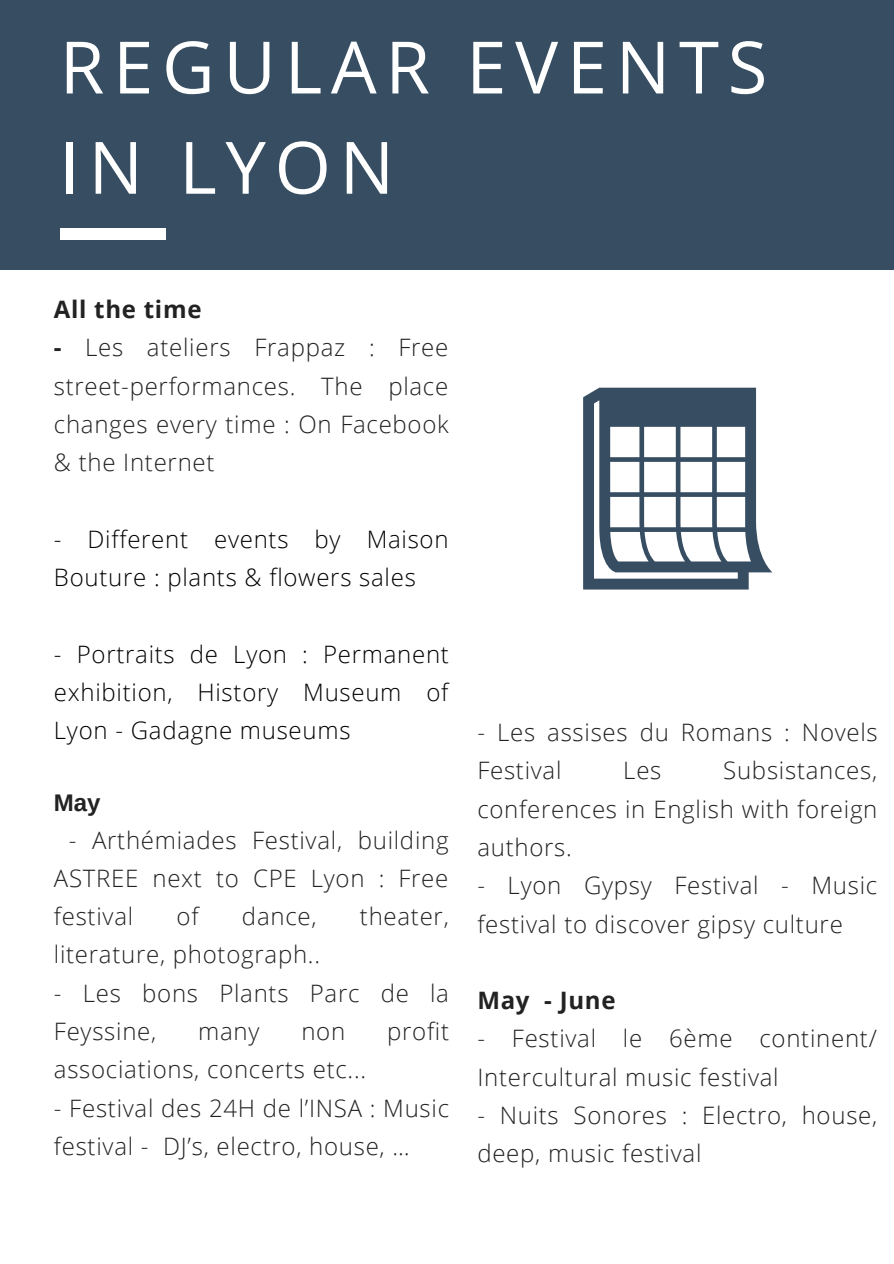
<style>
.page{position:relative;width:894px;height:1264px;background:#fff}
.page>*{position:absolute;margin:0;border:0;box-sizing:border-box;transform-origin:0 0}
.t1{font:72.3px/100.2px "Open Sans";letter-spacing:.12em;color:#fff}
.t2{font:300 24px/38.2px "Open Sans";letter-spacing:.03em;color:#222}
.t3{font:300 24px/38.2px "Open Sans";letter-spacing:.03em;color:#000}
.t4{font:700 24px "Open Sans";letter-spacing:.03em;color:#222}
.t5{font:700 24px "Arimo";color:#222}
.s1{font-weight:700}
</style>
<div class="page">
<div style="left:0;top:0;width:893px;height:270px;background:#364d62"></div>
<div style="left:60px;top:229px;width:105px;height:10px;background:#fff"></div>
<svg style="left:583px;top:387px;width:189px;height:202px"></svg>
<h1 class="t1" style="left:60px;top:15px;width:709px">REGULAR EVENTS<br>IN LYON</h1>
<p class="t4" style="left:54px;top:292px;width:149px">All the time</p>
<p class="t2" style="left:54px;top:328px;width:396px;text-align:justify"><span class="s1">-</span> Les ateliers Frappaz : Free street-performances. The place changes every time : On Facebook &amp; the Internet</p>
<p class="t3" style="left:54px;top:519px;width:396px">- Different events by Maison<br>Bouture : plants &amp; flowers sales</p>
<p class="t3" style="left:54px;top:634px;width:396px;text-align:justify">- Portraits de Lyon : Permanent exhibition, History Museum of Lyon - Gadagne museums</p>
<p class="t5" style="left:54px;top:789px;width:48px">May</p>
<p class="t2" style="left:54px;top:820px;width:396px;text-align:justify;text-indent:15px">- Arthémiades Festival, building ASTREE next to CPE Lyon : Free festival</p>
<p class="t2" style="left:176px;top:896px;width:23px">of</p>
<p class="t2" style="left:242px;top:896px;width:76px">dance,</p>
<p class="t2" style="left:360px;top:896px;width:90px">theater,</p>
<p class="t2" style="left:54px;top:935px;width:267px">literature, photograph..</p>
<p class="t2" style="left:54px;top:973px;width:396px">- Les bons Plants Parc de la<br>Feyssine,</p>
<p class="t2" style="left:198px;top:1011px;width:63px">many</p>
<p class="t2" style="left:301px;top:1011px;width:45px">non</p>
<p class="t2" style="left:387px;top:1011px;width:63px">profit</p>
<p class="t2" style="left:54px;top:1049px;width:313px">associations, concerts etc...</p>
<p class="t2" style="left:54px;top:1088px;width:396px">- Festival des 24H de l’INSA : Music festival - DJ’s, electro, house, …</p>
<p class="t2" style="left:477px;top:712px;width:402px">- Les assises du Romans : Novels<br>Festival</p>
<p class="t2" style="left:477px;top:751px;width:401px;text-align:justify;text-indent:246px">Subsistances, conferences in English with foreign authors.</p>
<p class="t2" style="left:477px;top:865px;width:401px">- Lyon Gypsy Festival - Music festival to discover gipsy culture</p>
<p class="t2" style="left:623px;top:751px;width:40px">Les</p>
<p class="t4" style="left:477px;top:983px;width:140px">May - June</p>
<p class="t2" style="left:477px;top:1018px;width:401px">- Festival le 6ème continent/<br>Intercultural music festival</p>
<p class="t2" style="left:477px;top:1095px;width:401px">- Nuits Sonores : Electro, house, deep, music festival</p>
</div>
